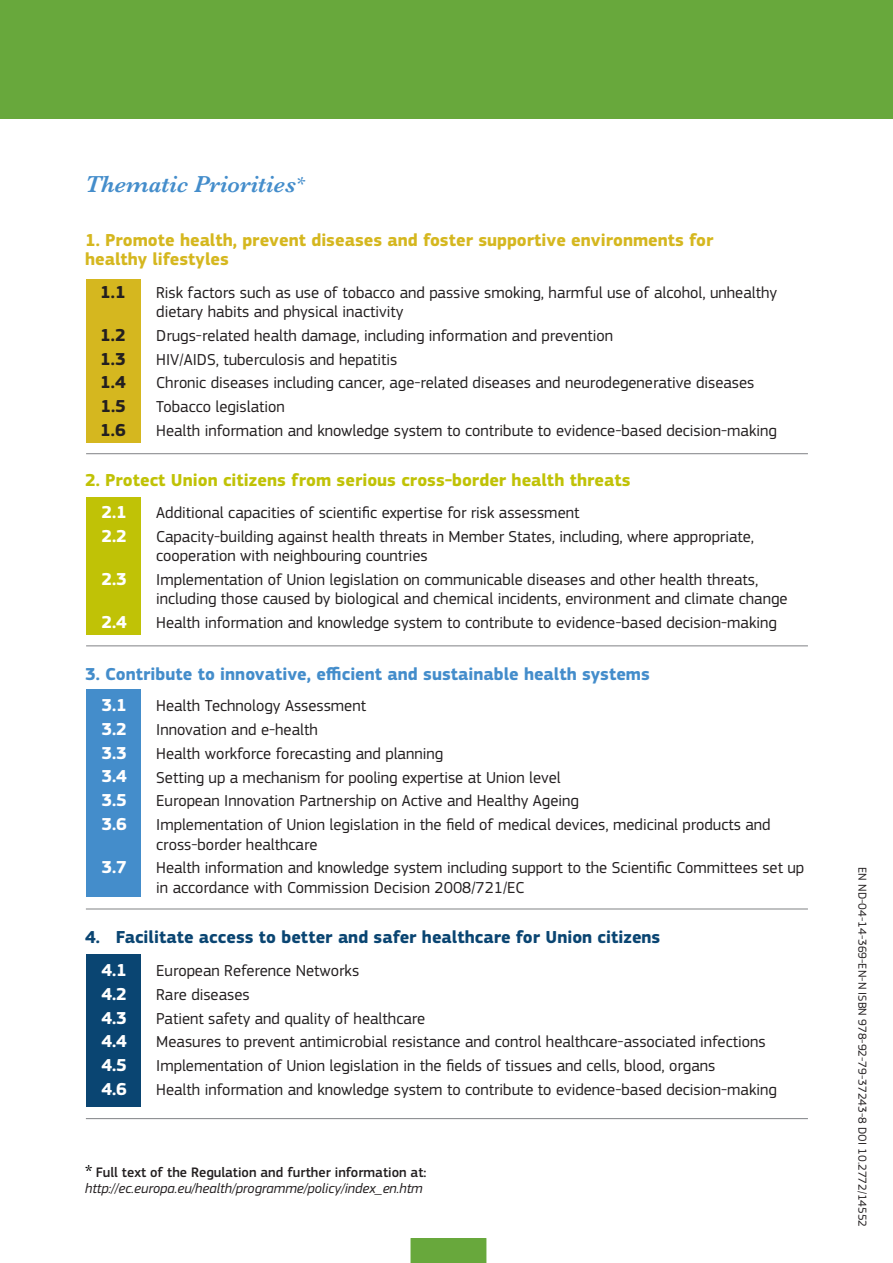
<style>
.page{position:relative;width:893px;height:1263px;background:#fff}
.page>*{position:absolute;margin:0;border:0;box-sizing:border-box;transform-origin:0 0}
.t1{font:italic 600 24px "Baskerville MT Std";color:#448dcb}
.t2{font:700 18px/19.5px "EC Square Sans Pro";color:#d5b71f}
.t3{font:700 18px "EC Square Sans Pro";color:#448dcb}
.t4{font:700 18px "EC Square Sans Pro";color:#0a4572}
.t5{font:700 18px "EC Square Sans Pro";color:#c0c206}
.t6{font:700 18px "EC Square Sans Pro";color:#fff}
.t7{font:700 18px "EC Square Sans Pro";color:#231f20}
.t8{font:16.5px/19.5px "EC Square Sans Pro";color:#231f20}
.t9{font:italic 14.25px/16.5px "EC Square Sans Pro";color:#231f20}
.t10{font:12px "EC Square Sans Pro";color:#231f20}
.s1{font-weight:500;font-style:normal}
</style>
<div class="page">
<div style="left:0;top:0;width:893px;height:119px;background:#68a83c"></div>
<div style="left:411px;top:1239px;width:75px;height:24px;background:#68a83c"></div>
<div style="left:411px;top:1238px;width:75px;height:25px;border:2px solid #68a83c"></div>
<div style="left:86px;top:280px;width:54px;height:163px;background:#d5b71f"></div>
<div style="left:86px;top:497px;width:54px;height:138px;background:#c0c206"></div>
<div style="left:86px;top:689px;width:54px;height:208px;background:#448dcb"></div>
<div style="left:86px;top:954px;width:54px;height:153px;background:#0a4572"></div>
<hr style="left:86px;top:453px;width:722px;height:1px;background:#808285">
<hr style="left:86px;top:646px;width:722px;height:1px;background:#808285">
<hr style="left:86px;top:909px;width:722px;height:1px;background:#808285">
<hr style="left:86px;top:1118px;width:722px;height:1px;background:#808285">
<p class="t1" style="left:85px;top:170px;width:221px">Thematic Priorities<sup>*</sup></p>
<p class="t2" style="left:85px;top:230px;width:630px">1. Promote health, prevent diseases and foster supportive environments for healthy lifestyles</p>
<p class="t7" style="left:100px;top:281px;width:27px">1.1</p>
<p class="t7" style="left:100px;top:324px;width:27px">1.2</p>
<p class="t7" style="left:100px;top:348px;width:27px">1.3</p>
<p class="t7" style="left:100px;top:372px;width:27px">1.4</p>
<p class="t7" style="left:100px;top:395px;width:27px">1.5</p>
<p class="t7" style="left:100px;top:419px;width:27px">1.6</p>
<p class="t8" style="left:156px;top:283px;width:622px">Risk factors such as use of tobacco and passive smoking, harmful use of alcohol, unhealthy dietary habits and physical inactivity</p>
<p class="t8" style="left:156px;top:326px;width:458px">Drugs-related health damage, including information and prevention</p>
<p class="t8" style="left:156px;top:350px;width:243px">HIV/AIDS, tuberculosis and hepatitis</p>
<p class="t8" style="left:156px;top:373px;width:600px">Chronic diseases including cancer, age-related diseases and neurodegenerative diseases</p>
<p class="t8" style="left:156px;top:397px;width:130px">Tobacco legislation</p>
<p class="t8" style="left:156px;top:421px;width:622px">Health information and knowledge system to contribute to evidence-based decision-making</p>
<p class="t5" style="left:85px;top:470px;width:547px">2. Protect Union citizens from serious cross-border health threats</p>
<p class="t6" style="left:101px;top:501px;width:27px">2.1</p>
<p class="t6" style="left:101px;top:525px;width:27px">2.2</p>
<p class="t6" style="left:101px;top:568px;width:27px">2.3</p>
<p class="t6" style="left:101px;top:611px;width:27px">2.4</p>
<p class="t8" style="left:156px;top:503px;width:425px">Additional capacities of scientific expertise for risk assessment</p>
<p class="t8" style="left:156px;top:526px;width:599px">Capacity-building against health threats in Member States, including, where appropriate, cooperation with neighbouring countries</p>
<p class="t8" style="left:156px;top:570px;width:633px">Implementation of Union legislation on communicable diseases and other health threats, including those caused by biological and chemical incidents, environment and climate change</p>
<p class="t8" style="left:156px;top:613px;width:622px">Health information and knowledge system to contribute to evidence-based decision-making</p>
<p class="t3" style="left:85px;top:663px;width:566px">3. Contribute to innovative, efficient and sustainable health systems</p>
<p class="t6" style="left:101px;top:694px;width:27px">3.1</p>
<p class="t6" style="left:101px;top:718px;width:27px">3.2</p>
<p class="t6" style="left:101px;top:742px;width:27px">3.3</p>
<p class="t6" style="left:101px;top:766px;width:27px">3.4</p>
<p class="t6" style="left:101px;top:813px;width:27px">3.6</p>
<p class="t6" style="left:101px;top:789px;width:27px">3.5</p>
<p class="t6" style="left:101px;top:856px;width:27px">3.7</p>
<p class="t8" style="left:156px;top:696px;width:211px">Health Technology Assessment</p>
<p class="t8" style="left:156px;top:720px;width:163px">Innovation and e-health</p>
<p class="t8" style="left:156px;top:744px;width:288px">Health workforce forecasting and planning</p>
<p class="t8" style="left:156px;top:767px;width:406px">Setting up a mechanism for pooling expertise at Union level</p>
<p class="t8" style="left:156px;top:791px;width:424px">European Innovation Partnership on Active and Healthy Ageing</p>
<p class="t8" style="left:156px;top:815px;width:616px">Implementation of Union legislation in the field of medical devices, medicinal products and cross-border healthcare</p>
<p class="t8" style="left:156px;top:858px;width:649px">Health information and knowledge system including support to the Scientific Committees set up in accordance with Commission Decision 2008/721/EC</p>
<p class="t4" style="left:85px;top:927px;width:577px">4. Facilitate access to better and safer healthcare for Union citizens</p>
<p class="t6" style="left:101px;top:959px;width:27px">4.1</p>
<p class="t6" style="left:101px;top:983px;width:27px">4.2</p>
<p class="t6" style="left:101px;top:1007px;width:27px">4.3</p>
<p class="t6" style="left:101px;top:1030px;width:27px">4.4</p>
<p class="t6" style="left:101px;top:1054px;width:27px">4.5</p>
<p class="t6" style="left:101px;top:1078px;width:27px">4.6</p>
<p class="t8" style="left:156px;top:961px;width:204px">European Reference Networks</p>
<p class="t8" style="left:156px;top:985px;width:95px">Rare diseases</p>
<p class="t8" style="left:156px;top:1008px;width:271px">Patient safety and quality of healthcare</p>
<p class="t8" style="left:156px;top:1032px;width:611px">Measures to prevent antimicrobial resistance and control healthcare-associated infections</p>
<p class="t8" style="left:156px;top:1056px;width:561px">Implementation of Union legislation in the fields of tissues and cells, blood, organs</p>
<p class="t8" style="left:156px;top:1080px;width:622px">Health information and knowledge system to contribute to evidence-based decision-making</p>
<p class="t9" style="left:85px;top:1164px;width:343px"><sup>*</sup> <span class="s1">Full text of the Regulation and further information at: </span>http://ec.europa.eu/health/programme/policy/index_en.htm</p>
<p class="t10" style="left:869px;top:867px;width:361px;rotate:90deg">EN ND-04-14-369-EN-N ISBN 978-92-79-37243-8 DOI 10.2772/14552</p>
</div>
